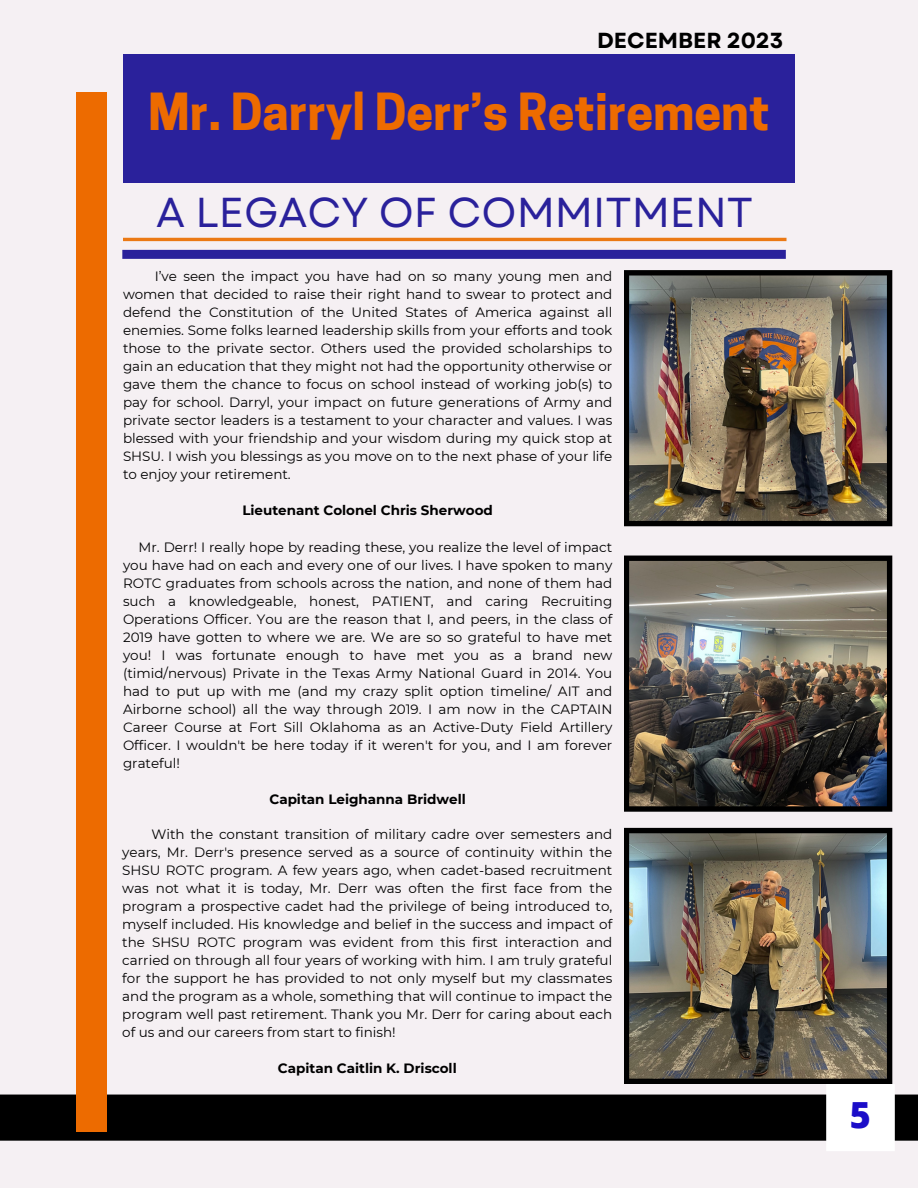
<style>
.page{position:relative;width:918px;height:1188px;background:#f5f0f3}
.page>*{position:absolute;margin:0;border:0;box-sizing:border-box;transform-origin:0 0}
.t1{font:700 48px "Cooper Hewitt";color:#ed6b00}
.t2{font:41.7px "Garet";color:#2a219b}
.t3{font:800 36px "Open Sans";color:#1b0dc8}
.t4{font:700 21.75px "Garet";color:#000}
.t5{font:13.5px/18px "Montserrat";color:#000;text-align:justify}
.t6{font:700 13.5px "Montserrat";color:#000}
</style>
<div class="page">
<hr style="left:123px;top:238px;width:664px;height:3px;background:#eb7914">
<div style="left:122px;top:250px;width:664px;height:9px;background:#2a219b"></div>
<div style="left:0;top:1095px;width:918px;height:46px;background:#000"></div>
<div style="left:77px;top:92px;width:30px;height:1040px;background:#ed6b00"></div>
<div style="left:123px;top:54px;width:672px;height:129px;background:#2a219b"></div>
<div style="left:826px;top:1084px;width:69px;height:67px;background:#fff"></div>
<img style="left:624px;top:556px;width:268px;height:256px">
<img style="left:624px;top:270px;width:268px;height:256px">
<img style="left:624px;top:828px;width:268px;height:256px">
<p class="t4" style="left:597px;top:24px;width:188px">DECEMBER 2023</p>
<p class="t1" style="left:148px;top:94px;width:623px">Mr. Darryl Derr’s Retirement</p>
<p class="t2" style="left:156px;top:183px;width:598px">A LEGACY OF COMMITMENT</p>
<p class="t5" style="left:123px;top:267px;width:491px;text-indent:32px">I’ve seen the impact you have had on so many young men and women that decided to raise their right hand to swear to protect and defend the Constitution of the United States of America against all enemies. Some folks learned leadership skills from your efforts and took those to the private sector. Others used the provided scholarships to gain an education that they might not had the opportunity otherwise or gave them the chance to focus on school instead of working job(s) to pay for school. Darryl, your impact on future generations of Army and private sector leaders is a testament to your character and values. I was blessed with your friendship and your wisdom during my quick stop at SHSU. I wish you blessings as you move on to the next phase of your life to enjoy your retirement.</p>
<p class="t6" style="left:242px;top:502px;width:252px">Lieutenant Colonel Chris Sherwood</p>
<p class="t5" style="left:123px;top:538px;width:491px;text-indent:16px">Mr. Derr! I really hope by reading these, you realize the level of impact you have had on each and every one of our lives. I have spoken to many ROTC graduates from schools across the nation, and none of them had such a knowledgeable, honest, PATIENT, and caring Recruiting Operations Officer. You are the reason that I, and peers, in the class of 2019 have gotten to where we are. We are so so grateful to have met you! I was fortunate enough to have met you as a brand new (timid/nervous) Private in the Texas Army National Guard in 2014. You had to put up with me (and my crazy split option timeline/ AIT and Airborne school) all the way through 2019. I am now in the CAPTAIN Career Course at Fort Sill Oklahoma as an Active-Duty Field Artillery Officer. I wouldn't be here today if it weren't for you, and I am forever grateful!</p>
<p class="t6" style="left:269px;top:791px;width:198px">Capitan Leighanna Bridwell</p>
<p class="t5" style="left:122px;top:825px;width:492px;text-indent:29px">With the constant transition of military cadre over semesters and years, Mr. Derr's presence served as a source of continuity within the SHSU ROTC program. A few years ago, when cadet-based recruitment was not what it is today, Mr. Derr was often the first face from the program a prospective cadet had the privilege of being introduced to, myself included. His knowledge and belief in the success and impact of the SHSU ROTC program was evident from this first interaction and carried on through all four years of working with him. I am truly grateful for the support he has provided to not only myself but my classmates and the program as a whole, something that will continue to impact the program well past retirement. Thank you Mr. Derr for caring about each of us and our careers from start to finish!</p>
<p class="t6" style="left:278px;top:1060px;width:180px">Capitan Caitlin K. Driscoll</p>
<p class="t3" style="left:850px;top:1090px;width:23px">5</p>
</div>
